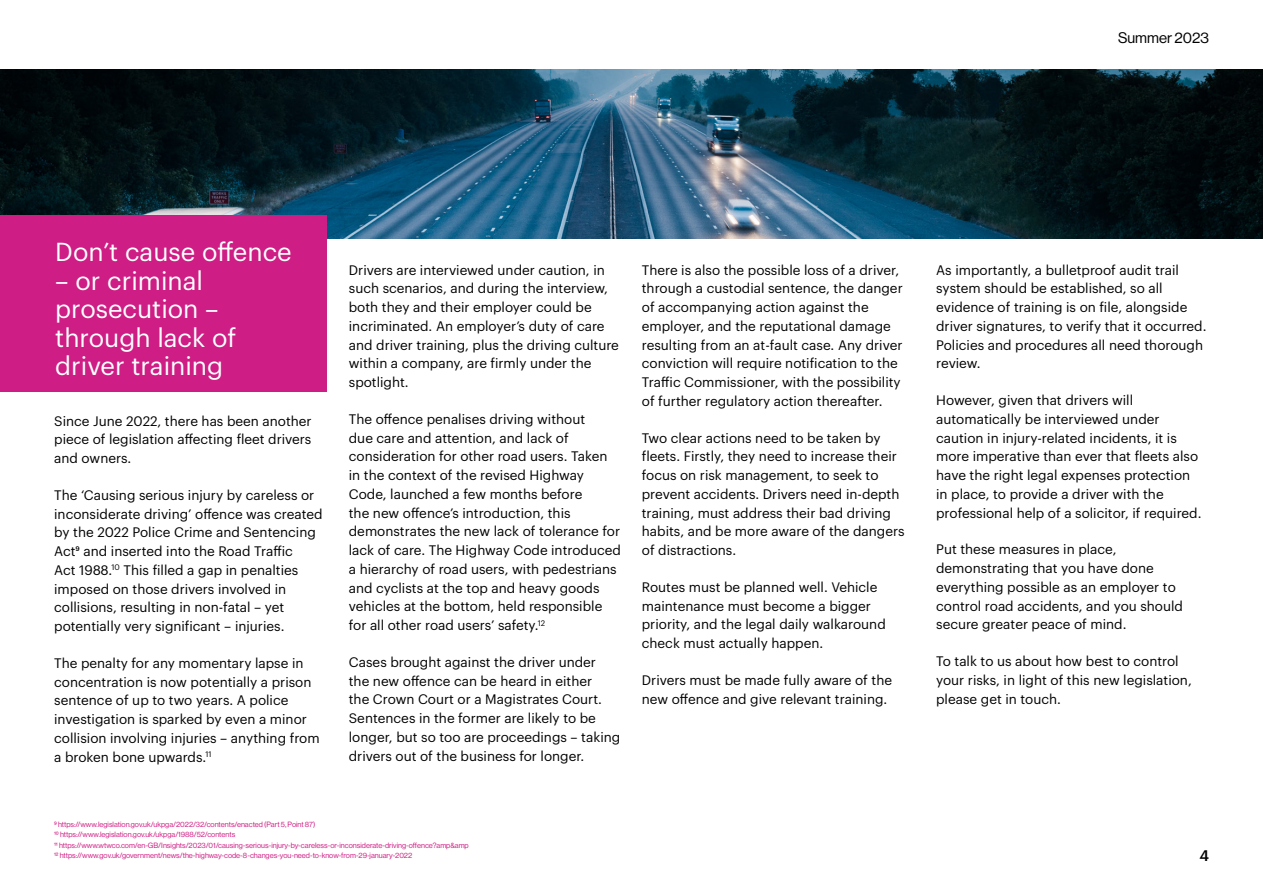
<style>
.page{position:relative;width:1263px;height:893px;background:#fff}
.page>*{position:absolute;margin:0;border:0;box-sizing:border-box;transform-origin:0 0}
.Subtitle__NHG_17_19{font:25.5px/28.5px "Graphik";color:#fff}
.t1{font:15px "N Haas Grotesk DS Pro 55 Rg";color:#000}
.Subtitle__NHG_17_19-2{font:500 15px "Graphik";color:#000}
.Body_text_black{font:13.5px/18.8px "Graphik";color:#000}
.FootNote{font:7.5px "N Haas Grotesk DS Pro 55 Rg";color:#ce1d84}
</style>
<div class="page">
<img style="left:0;top:69px;width:1263px;height:169px">
<div style="left:0;top:215px;width:327px;height:176px;background:#ce1d84"></div>
<p class="t1" style="left:1118px;top:30px;width:92px">Summer 2023</p>
<p class="Subtitle__NHG_17_19" style="left:55px;top:236px;width:238px">Don’t cause offence</p>
<p class="Subtitle__NHG_17_19" style="left:55px;top:264px;width:183px">– or criminal prosecution – through lack of driver training</p>
<p class="Body_text_black" style="left:54px;top:410px;width:259px;text-align:justify">Since June 2022, there has been another piece of legislation affecting fleet drivers and owners.</p>
<p class="Body_text_black" style="left:54px;top:484px;width:270px">The ‘Causing serious injury by careless or inconsiderate driving’ offence was created by the 2022 Police Crime and Sentencing Act9 and inserted into the Road Traffic<br>Act 1988.<sup>10</sup> This filled a gap in penalties imposed on those drivers involved in collisions, resulting in non-fatal – yet potentially very significant – injuries.</p>
<p class="Body_text_black" style="left:54px;top:652px;width:267px">The penalty for any momentary lapse in concentration is now potentially a prison sentence of up to two years. A police investigation is sparked by even a minor collision involving injuries – anything from a broken bone upwards.<sup>11</sup></p>
<p class="Body_text_black" style="left:349px;top:259px;width:272px">Drivers are interviewed under caution, in such scenarios, and during the interview, both they and their employer could be incriminated. An employer’s duty of care and driver training, plus the driving culture within a company, are firmly under the spotlight.</p>
<p class="Body_text_black" style="left:349px;top:408px;width:273px">The offence penalises driving without<br>due care and attention, and lack of consideration for other road users. Taken in the context of the revised Highway Code, launched a few months before<br>the new offence’s introduction, this demonstrates the new lack of tolerance for lack of care. The Highway Code introduced a hierarchy of road users, with pedestrians and cyclists at the top and heavy goods vehicles at the bottom, held responsible for all other road users’ safety.<sup>12</sup></p>
<p class="Body_text_black" style="left:349px;top:651px;width:273px">Cases brought against the driver under<br>the new offence can be heard in either<br>the Crown Court or a Magistrates Court.<br>Sentences in the former are likely to be longer, but so too are proceedings – taking drivers out of the business for longer.</p>
<p class="Body_text_black" style="left:642px;top:259px;width:262px">There is also the possible loss of a driver, through a custodial sentence, the danger of accompanying action against the employer, and the reputational damage resulting from an at-fault case. Any driver conviction will require notification to the Traffic Commissioner, with the possibility of further regulatory action thereafter.</p>
<p class="Body_text_black" style="left:642px;top:427px;width:264px">Two clear actions need to be taken by fleets. Firstly, they need to increase their focus on risk management, to seek to prevent accidents. Drivers need in-depth training, must address their bad driving habits, and be more aware of the dangers of distractions.</p>
<p class="Body_text_black" style="left:642px;top:576px;width:245px">Routes must be planned well. Vehicle maintenance must become a bigger priority, and the legal daily walkaround check must actually happen.</p>
<p class="Body_text_black" style="left:642px;top:669px;width:252px">Drivers must be made fully aware of the new offence and give relevant training.</p>
<p class="FootNote" style="left:54px;top:820px;width:263px">9 https://www.legislation.gov.uk/ukpga/2022/32/contents/enacted (Part 5, Point 87)</p>
<p class="FootNote" style="left:54px;top:830px;width:183px">10 https://www.legislation.gov.uk/ukpga/1988/52/contents</p>
<p class="FootNote" style="left:54px;top:841px;width:416px">11 https://www.wtwco.com/en-GB/Insights/2023/01/causing-serious-injury-by-careless-or-inconsiderate-driving-offence?amp&amp;amp</p>
<p class="FootNote" style="left:54px;top:851px;width:360px">12 https://www.gov.uk/government/news/the-highway-code-8-changes-you-need-to-know-from-29-january-2022</p>
<p class="Body_text_black" style="left:936px;top:259px;width:272px">As importantly, a bulletproof audit trail system should be established, so all evidence of training is on file, alongside driver signatures, to verify that it occurred.<br>Policies and procedures all need thorough review.</p>
<p class="Body_text_black" style="left:936px;top:390px;width:267px">However, given that drivers will automatically be interviewed under caution in injury-related incidents, it is more imperative than ever that fleets also have the right legal expenses protection in place, to provide a driver with the professional help of a solicitor, if required.</p>
<p class="Body_text_black" style="left:936px;top:539px;width:248px">Put these measures in place, demonstrating that you have done everything possible as an employer to control road accidents, and you should secure greater peace of mind.</p>
<p class="Body_text_black" style="left:936px;top:651px;width:257px">To talk to us about how best to control your risks, in light of this new legislation, please get in touch.</p>
<p class="Subtitle__NHG_17_19-2" style="left:1199px;top:844px;width:11px">4</p>
</div>
